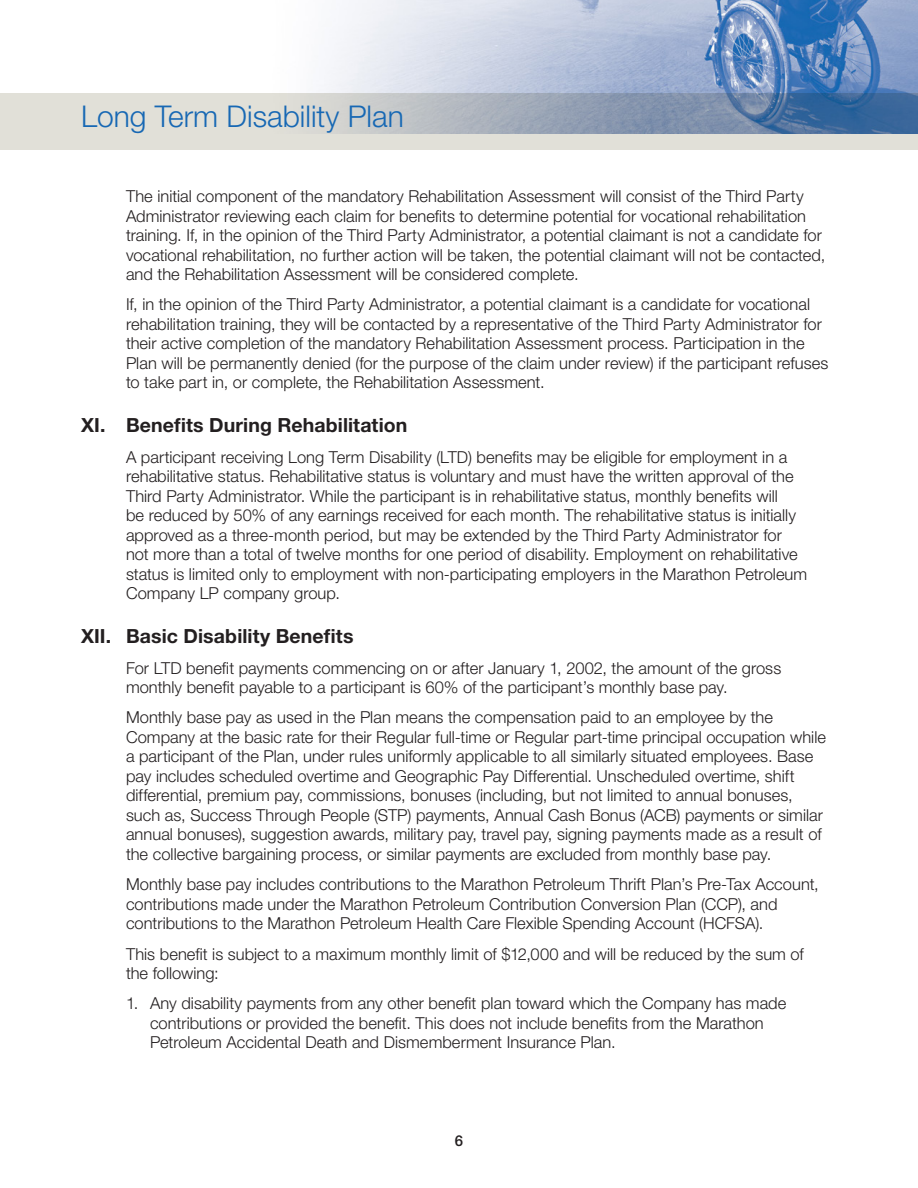
<style>
.page{position:relative;width:918px;height:1188px;background:#fff}
.page>*{position:absolute;margin:0;border:0;box-sizing:border-box;transform-origin:0 0}
.t1{font:300 30px "Helvetica Neue";color:#1768b4}
.HD_1{font:700 19.5px "Helvetica Neue";letter-spacing:.005em;color:#231f20}
.HD_1_Body{font:300 16.5px/19.5px "Helvetica Neue";color:#231f20}
.HD_1_Indent_1{font:300 16.5px/19.5px "Helvetica Neue";color:#231f20}
.t2{font:500 15px "Helvetica Neue";color:#231f20}
</style>
<div class="page">
<div style="left:0;top:93px;width:918px;height:57px;background:#e1e0d8"></div>
<img style="left:324px;top:0;width:594px;height:133px">
<h1 class="t1" style="left:81px;top:98px;width:324px">Long Term Disability Plan</h1>
<p class="HD_1_Body" style="left:126px;top:186px;width:701px">The initial component of the mandatory Rehabilitation Assessment will consist of the Third Party Administrator reviewing each claim for benefits to determine potential for vocational rehabilitation training. If, in the opinion of the Third Party Administrator, a potential claimant is not a candidate for vocational rehabilitation, no further action will be taken, the potential claimant will not be contacted, and the Rehabilitation Assessment will be considered complete.</p>
<p class="HD_1_Body" style="left:126px;top:294px;width:704px">If, in the opinion of the Third Party Administrator, a potential claimant is a candidate for vocational rehabilitation training, they will be contacted by a representative of the Third Party Administrator for their active completion of the mandatory Rehabilitation Assessment process. Participation in the Plan will be permanently denied (for the purpose of the claim under review) if the participant refuses to take part in, or complete, the Rehabilitation Assessment.</p>
<p class="HD_1" style="left:81px;top:413px;width:328px">XI. Benefits During Rehabilitation</p>
<p class="HD_1_Body" style="left:126px;top:447px;width:683px">A participant receiving Long Term Disability (LTD) benefits may be eligible for employment in a rehabilitative status. Rehabilitative status is voluntary and must have the written approval of the Third Party Administrator. While the participant is in rehabilitative status, monthly benefits will<br>be reduced by 50% of any earnings received for each month. The rehabilitative status is initially approved as a three-month period, but may be extended by the Third Party Administrator for not more than a total of twelve months for one period of disability. Employment on rehabilitative status is limited only to employment with non-participating employers in the Marathon Petroleum Company LP company group.</p>
<p class="HD_1" style="left:81px;top:624px;width:274px">XII. Basic Disability Benefits</p>
<p class="HD_1_Body" style="left:126px;top:658px;width:657px">For LTD benefit payments commencing on or after January 1, 2002, the amount of the gross monthly benefit payable to a participant is 60% of the participant’s monthly base pay.</p>
<p class="HD_1_Body" style="left:126px;top:707px;width:702px">Monthly base pay as used in the Plan means the compensation paid to an employee by the Company at the basic rate for their Regular full-time or Regular part-time principal occupation while a participant of the Plan, under rules uniformly applicable to all similarly situated employees. Base pay includes scheduled overtime and Geographic Pay Differential. Unscheduled overtime, shift differential, premium pay, commissions, bonuses (including, but not limited to annual bonuses, such as, Success Through People (STP) payments, Annual Cash Bonus (ACB) payments or similar annual bonuses), suggestion awards, military pay, travel pay, signing payments made as a result of the collective bargaining process, or similar payments are excluded from monthly base pay.</p>
<p class="HD_1_Body" style="left:126px;top:874px;width:694px">Monthly base pay includes contributions to the Marathon Petroleum Thrift Plan’s Pre-Tax Account, contributions made under the Marathon Petroleum Contribution Conversion Plan (CCP), and contributions to the Marathon Petroleum Health Care Flexible Spending Account (HCFSA).</p>
<p class="HD_1_Body" style="left:126px;top:944px;width:679px">This benefit is subject to a maximum monthly limit of $12,000 and will be reduced by the sum of the following:</p>
<p class="HD_1_Indent_1" style="left:150px;top:993px;width:638px;text-indent:-24px">1. Any disability payments from any other benefit plan toward which the Company has made contributions or provided the benefit. This does not include benefits from the Marathon<br>Petroleum Accidental Death and Dismemberment Insurance Plan.</p>
<p class="t2" style="left:455px;top:1131px;width:10px">6</p>
</div>
